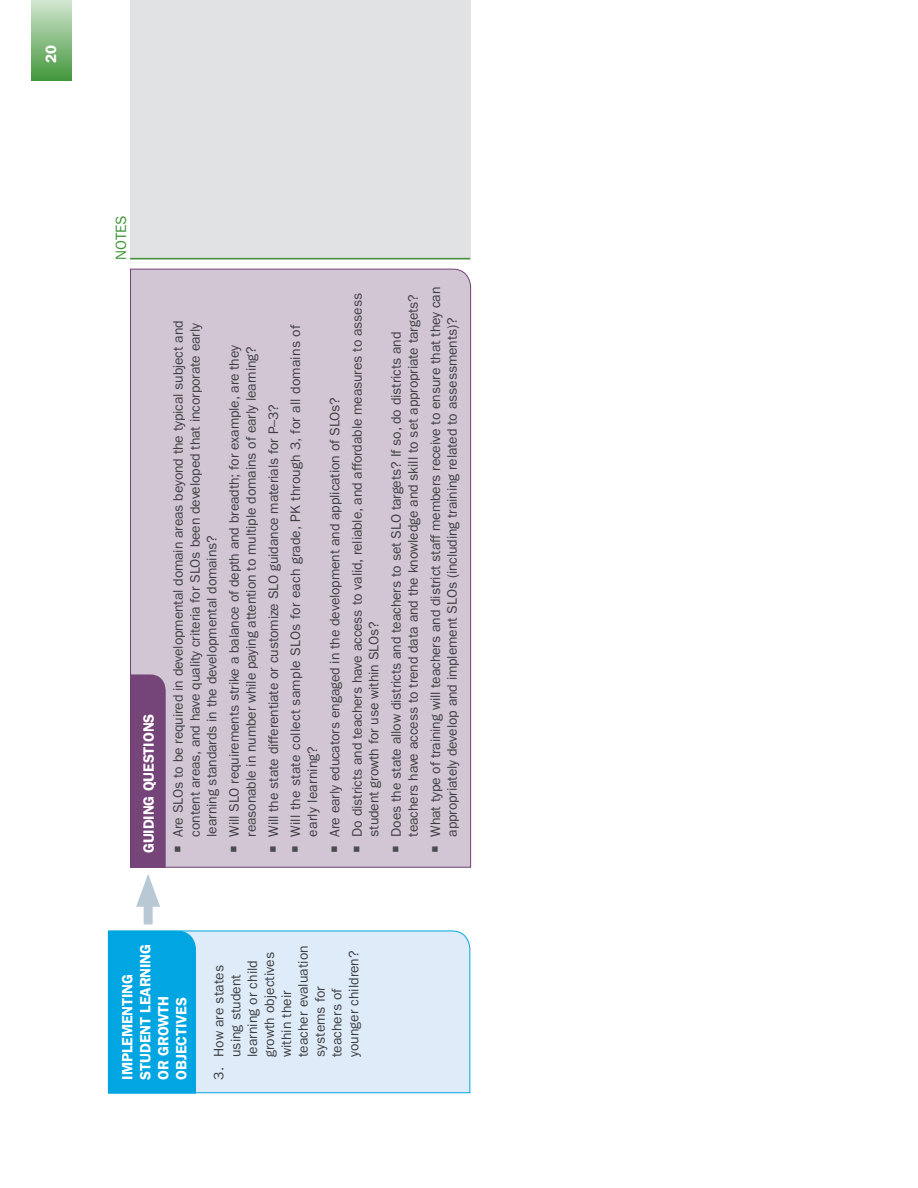
<style>
.page{position:relative;width:918px;height:1188px;background:#fff}
.page>*{position:absolute;margin:0;border:0;box-sizing:border-box;transform-origin:0 0}
.Box_Titles{font:600 15px/18px "ITC Franklin Gothic Std";letter-spacing:-.01em;color:#fff}
.Box_Titles-2{font:15px "ITC Franklin Gothic Std";color:#3f9537}
.Blue_Box_Text{font:13.8px/16.8px "ITC Franklin Gothic Std";letter-spacing:-.01em;color:#3e3e3f}
.Blue_Box_Text-2{font:13.8px/16.8px "ITC Franklin Gothic Std";letter-spacing:.01em;color:#3e3e3f}
.s1{color:#4b4c4d}
</style>
<div class="page">
<div style="left:31px;top:0;width:40px;height:81px;background:linear-gradient(to bottom,#d2e6d1,#42973a)"></div>
<div style="left:130px;top:268px;width:341px;height:600px;background:#d2c6d5"></div>
<div style="left:130px;top:674px;width:36px;height:194px;background:#754478"></div>
<div style="left:144px;top:893px;width:9px;height:31px;background:#b9c8d5"></div>
<svg style="left:136px;top:874px;width:24px;height:33px"></svg>
<div style="left:130px;top:0;width:341px;height:259px;background:#e1e2e4"></div>
<hr style="left:130px;top:258px;width:340px;height:1px;background:#3f9537">
<div style="left:108px;top:930px;width:363px;height:164px;background:#deecfa"></div>
<div style="left:108px;top:931px;width:88px;height:163px;background:#00a5e2"></div>
<p class="Box_Titles" style="left:42px;top:63px;width:19px;rotate:-90deg">20</p>
<p class="Box_Titles-2" style="left:113px;top:260px;width:46px;rotate:-90deg">NOTES</p>
<p class="Box_Titles" style="left:140px;top:853px;width:141px;rotate:-90deg">GUIDING QUESTIONS</p>
<p class="Blue_Box_Text" style="left:170px;top:837px;width:518px;text-indent:-16px;rotate:-90deg"><span class="s1">○</span> Are SLOs to be required in developmental domain areas beyond the typical subject and content areas, and have quality criteria for SLOs been developed that incorporate early learning standards in the developmental domains?</p>
<p class="Blue_Box_Text" style="left:226px;top:853px;width:510px;text-align:right;rotate:-90deg"><span class="s1">○</span> Will SLO requirements strike a balance of depth and breadth; for example, are they reasonable in number while paying attention to multiple domains of early learning?</p>
<p class="Blue_Box_Text" style="left:265px;top:853px;width:450px;rotate:-90deg"><span class="s1">○</span> Will the state differentiate or customize SLO guidance materials for P–3?</p>
<p class="Blue_Box_Text-2" style="left:287px;top:837px;width:514px;text-indent:-16px;rotate:-90deg"><span class="s1">○</span> Will the state collect sample SLOs for each grade, PK through 3, for all domains of early learning?</p>
<p class="Blue_Box_Text" style="left:326px;top:853px;width:458px;rotate:-90deg"><span class="s1">○</span> Are early educators engaged in the development and application of SLOs?</p>
<p class="Blue_Box_Text" style="left:349px;top:837px;width:545px;text-indent:-16px;rotate:-90deg"><span class="s1">○</span> Do districts and teachers have access to valid, reliable, and affordable measures to assess student growth for use within SLOs?</p>
<p class="Blue_Box_Text" style="left:388px;top:837px;width:544px;text-indent:-16px;rotate:-90deg"><span class="s1">○</span> Does the state allow districts and teachers to set SLO targets? If so, do districts and teachers have access to trend data and the knowledge and skill to set appropriate targets?</p>
<p class="Blue_Box_Text" style="left:427px;top:837px;width:551px;text-indent:-16px;rotate:-90deg"><span class="s1">○</span> What type of training will teachers and district staff members receive to ensure that they can appropriately develop and implement SLOs (including training related to assessments)?</p>
<p class="Box_Titles" style="left:118px;top:1080px;width:137px;rotate:-90deg">IMPLEMENTING<br>STUDENT LEARNING<br>OR GROWTH<br>OBJECTIVES</p>
<p class="Blue_Box_Text" style="left:211px;top:1057px;width:113px;text-indent:-22px;rotate:-90deg">3. How are states using student learning or child growth objectives within their teacher evaluation systems for teachers of younger children?</p>
</div>
